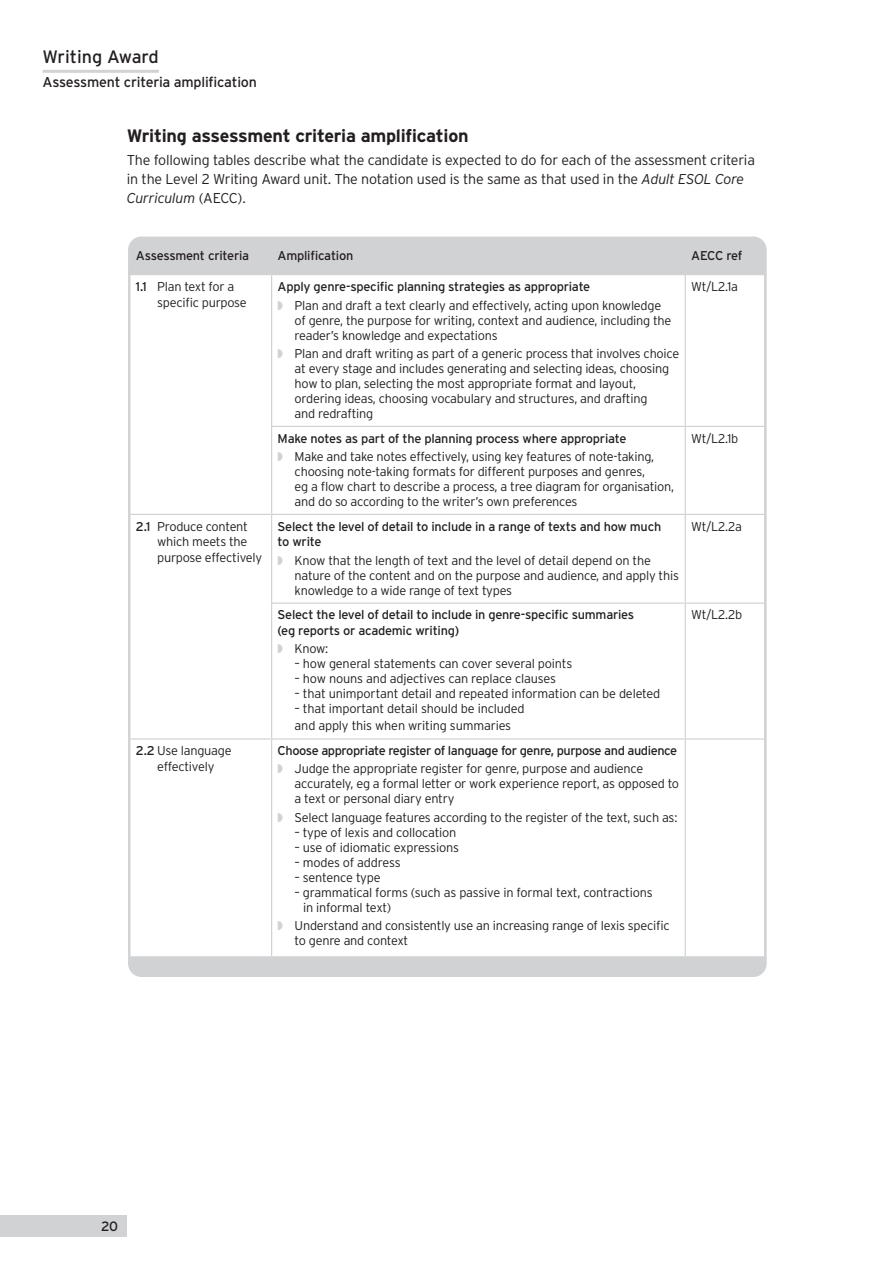
<style>
.page{position:relative;width:893px;height:1263px;background:#fff}
.page>*{position:absolute;margin:0;border:0;box-sizing:border-box;transform-origin:0 0}
.t1{font:700 18px "Interstate";letter-spacing:-.015em;color:#231f20}
.t2{font:18px "Interstate";color:#231f20}
.t3{font:300 14.25px/18.8px "Interstate";letter-spacing:-.015em;color:#231f20}
.t4{font:14.25px "Interstate";letter-spacing:-.015em;color:#231f20}
.t5{font:13.5px "Interstate";color:#231f20}
.t6{font:300 12.75px/15px "Interstate";letter-spacing:-.02em;color:#231f20}
.t7{font:12.75px/15.8px "Interstate";letter-spacing:-.02em;color:#231f20}
.s1{font-style:italic}
.s2{font-weight:400}
.s3{color:#d1d2d4}
.s4{font-weight:300}
</style>
<div class="page">
<div style="left:0;top:1215px;width:126px;height:21px;background:#d1d2d4"></div>
<div style="left:129px;top:237px;width:637px;height:739px;background:#d1d2d4;border-radius:13px"></div>
<div style="left:130px;top:275px;width:634px;height:681px;background:#fff"></div>
<hr style="left:271px;top:275px;width:1px;height:151px;background:#d1d2d4">
<hr style="left:685px;top:275px;width:1px;height:151px;background:#d1d2d4">
<hr style="left:271px;top:426px;width:414px;height:1px;background:#d1d2d4">
<hr style="left:271px;top:427px;width:1px;height:87px;background:#d1d2d4">
<hr style="left:685px;top:426px;width:79px;height:1px;background:#d1d2d4">
<hr style="left:685px;top:427px;width:1px;height:87px;background:#d1d2d4">
<hr style="left:129px;top:514px;width:143px;height:1px;background:#d1d2d4">
<hr style="left:272px;top:514px;width:413px;height:1px;background:#d1d2d4">
<hr style="left:271px;top:515px;width:1px;height:87px;background:#d1d2d4">
<hr style="left:685px;top:514px;width:79px;height:1px;background:#d1d2d4">
<hr style="left:685px;top:515px;width:1px;height:87px;background:#d1d2d4">
<hr style="left:271px;top:602px;width:414px;height:2px;background:#d1d2d4">
<hr style="left:271px;top:604px;width:1px;height:134px;background:#d1d2d4">
<hr style="left:685px;top:602px;width:79px;height:2px;background:#d1d2d4">
<hr style="left:685px;top:604px;width:1px;height:134px;background:#d1d2d4">
<hr style="left:129px;top:738px;width:143px;height:2px;background:#d1d2d4">
<hr style="left:272px;top:738px;width:413px;height:2px;background:#d1d2d4">
<hr style="left:271px;top:740px;width:1px;height:216px;background:#d1d2d4">
<hr style="left:685px;top:738px;width:79px;height:2px;background:#d1d2d4">
<hr style="left:685px;top:740px;width:1px;height:216px;background:#d1d2d4">
<hr style="left:43px;top:70px;width:116px;height:3px;background:#d1d2d4">
<h1 class="t2" style="left:43px;top:47px;width:118px">Writing Award</h1>
<p class="t4" style="left:43px;top:74px;width:216px">Assessment criteria amplification</p>
<h1 class="t1" style="left:127px;top:126px;width:343px">Writing assessment criteria amplification</h1>
<p class="t3" style="left:127px;top:151px;width:630px">The following tables describe what the candidate is expected to do for each of the assessment criteria in the Level 2 Writing Award unit. The notation used is the same as that used in the <span class="s1">Adult ESOL Core<br>Curriculum</span> (AECC).</p>
<p class="t7" style="left:136px;top:247px;width:115px">Assessment criteria</p>
<p class="t7" style="left:278px;top:247px;width:77px">Amplification</p>
<p class="t7" style="left:691px;top:247px;width:53px">AECC ref</p>
<p class="t6" style="left:157px;top:279px;width:91px;line-height:15.8px;text-indent:-21px"><span class="s2">1.1</span> Plan text for a specific purpose</p>
<p class="t6" style="left:278px;top:278px;width:385px;line-height:18.1px"><span class="s2">Apply genre-specific planning strategies as appropriate<br></span><span class="s3">◗</span> Plan and draft a text clearly and effectively, acting upon knowledge</p>
<p class="t6" style="left:295px;top:313px;width:378px">of genre, the purpose for writing, context and audience, including the reader’s knowledge and expectations</p>
<p class="t6" style="left:295px;top:346px;width:386px;text-indent:-17px"><span class="s3">◗</span> Plan and draft writing as part of a generic process that involves choice at every stage and includes generating and selecting ideas, choosing how to plan, selecting the most appropriate format and layout, ordering ideas, choosing vocabulary and structures, and drafting<br>and redrafting</p>
<p class="t6" style="left:691px;top:279px;width:48px">Wt/L2.1a</p>
<p class="t6" style="left:278px;top:429px;width:378px;line-height:18.1px"><span class="s2">Make notes as part of the planning process where appropriate<br></span><span class="s3">◗</span> Make and take notes effectively, using key features of note-taking,</p>
<p class="t6" style="left:295px;top:464px;width:381px">choosing note-taking formats for different purposes and genres,<br>eg a flow chart to describe a process, a tree diagram for organisation, and do so according to the writer’s own preferences</p>
<p class="t6" style="left:157px;top:518px;width:107px;line-height:15.8px;text-indent:-21px"><span class="s2">2.1</span> Produce content which meets the purpose effectively</p>
<p class="t7" style="left:278px;top:518px;width:385px">Select the level of detail to include in a range of texts and how much to write</p>
<p class="t6" style="left:295px;top:552px;width:386px;text-indent:-17px"><span class="s3">◗</span> Know that the length of text and the level of detail depend on the nature of the content and on the purpose and audience, and apply this knowledge to a wide range of text types</p>
<p class="t7" style="left:278px;top:607px;width:358px">Select the level of detail to include in genre-specific summaries (eg reports or academic writing)</p>
<p class="t6" style="left:278px;top:641px;width:52px"><span class="s3">◗</span> Know:</p>
<p class="t6" style="left:295px;top:656px;width:279px">– how general statements can cover several points</p>
<p class="t6" style="left:295px;top:671px;width:263px">– how nouns and adjectives can replace clauses</p>
<p class="t6" style="left:295px;top:686px;width:367px">– that unimportant detail and repeated information can be deleted</p>
<p class="t6" style="left:295px;top:700px;width:232px;line-height:17.1px">– that important detail should be included and apply this when writing summaries</p>
<p class="t6" style="left:136px;top:743px;width:97px;line-height:15.8px;text-align:center"><span class="s2">2.2</span> Use language effectively</p>
<p class="t7" style="left:278px;top:741px;width:401px;line-height:18.1px">Choose appropriate register of language for genre, purpose and audience <span class="s3">◗</span> <span class="s4">Judge the appropriate register for genre, purpose and audience</span></p>
<p class="t6" style="left:295px;top:776px;width:386px">accurately, eg a formal letter or work experience report, as opposed to a text or personal diary entry</p>
<p class="t6" style="left:278px;top:809px;width:401px"><span class="s3">◗</span> Select language features according to the register of the text, such as:</p>
<p class="t6" style="left:295px;top:824px;width:163px">– type of lexis and collocation</p>
<p class="t6" style="left:295px;top:839px;width:166px">– use of idiomatic expressions</p>
<p class="t6" style="left:295px;top:854px;width:108px">– modes of address</p>
<p class="t6" style="left:295px;top:869px;width:88px">– sentence type</p>
<p class="t6" style="left:303px;top:884px;width:351px;text-indent:-9px">– grammatical forms (such as passive in formal text, contractions in informal text)</p>
<p class="t6" style="left:295px;top:918px;width:377px;text-indent:-17px"><span class="s3">◗</span> Understand and consistently use an increasing range of lexis specific to genre and context</p>
<p class="t6" style="left:691px;top:430px;width:49px">Wt/L2.1b</p>
<p class="t6" style="left:691px;top:518px;width:52px">Wt/L2.2a</p>
<p class="t6" style="left:691px;top:607px;width:52px">Wt/L2.2b</p>
<p class="t5" style="left:101px;top:1219px;width:18px">20</p>
</div>
